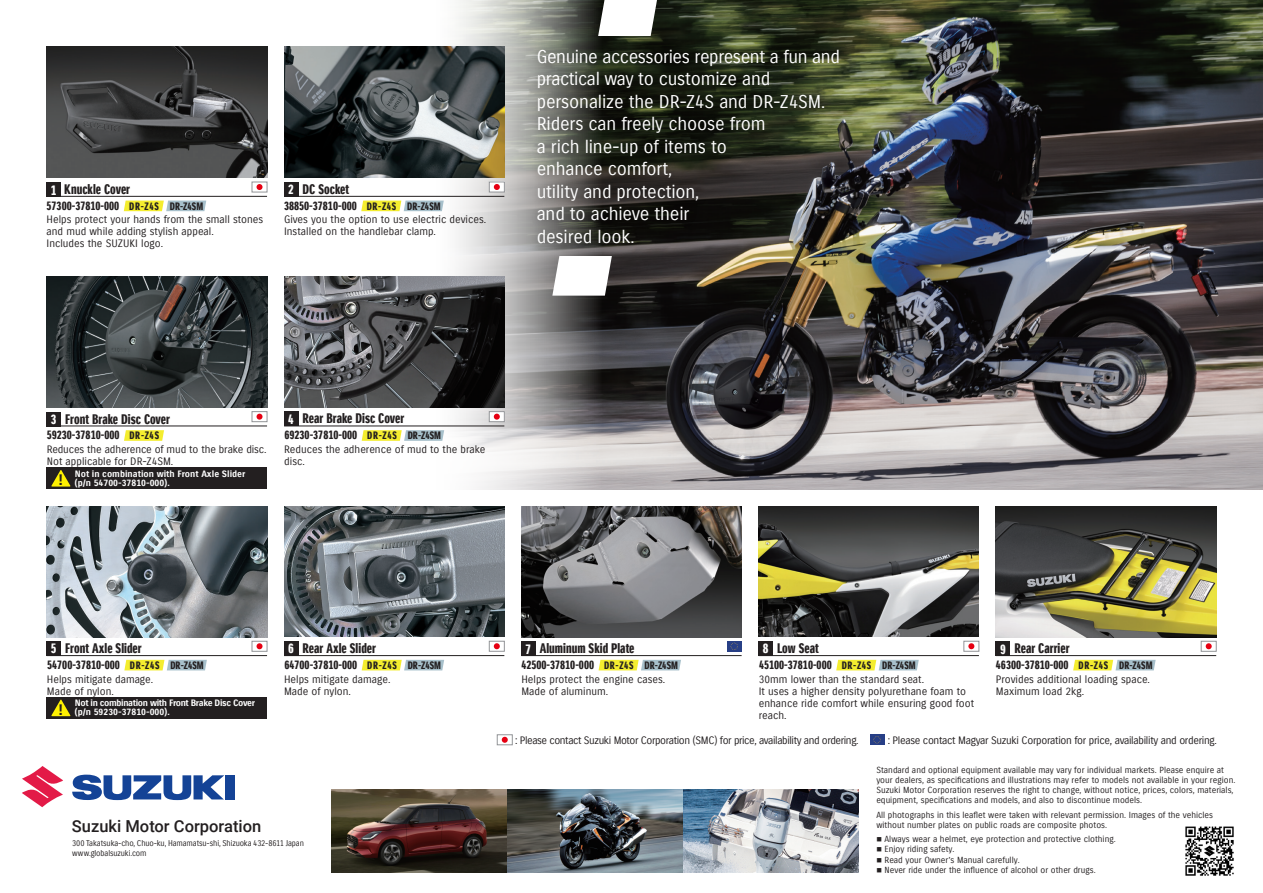
<style>
.page{position:relative;width:1263px;height:893px;background:#fff}
.page>*{position:absolute;margin:0;border:0;box-sizing:border-box;transform-origin:0 0}
.t1{font:18px/22.5px "Suzuki PRO Regular";letter-spacing:-.01em;color:#fff}
.t2{font:500 16.5px "Roboto";color:#231f20}
.t3{font:13.5px "Suzuki PRO Headline";color:#231f20}
.t4{font:13.5px "Suzuki PRO Headline";color:#fff}
.t5{font:12px "Suzuki PRO Headline";color:#231f20}
.t6{font:10.5px/12px "Suzuki PRO Regular";color:#231f20}
.t7{font:10.5px "Suzuki PRO Regular";letter-spacing:-.04em;color:#231f20}
.t8{font:10.5px "Suzuki PRO Regular";letter-spacing:-.03em;color:#231f20}
.t9{font:10.5px "Suzuki PRO Headline";color:#231f20}
.t10{font:9px/9px "Suzuki PRO Bold";letter-spacing:-.04em;color:#fff}
.t11{font:9px/9px "Suzuki PRO Bold";color:#fff}
.t12{font:8.55px/10.2px "Suzuki PRO Regular";color:#231f20}
.t13{font:8.1px/9.8px "Suzuki PRO Regular";letter-spacing:-.015em;color:#231f20;scale:.95 1}
.s1{color:#fff}
.s2{font-size:10.5px}
.s3{font-family:"Suzuki PRO Headline";font-size:14.85px;color:#231f20}
</style>
<div class="page">
<img style="left:331px;top:790px;width:527px;height:82px">
<svg style="left:22px;top:766px;width:41px;height:41px"></svg>
<div style="left:226px;top:775px;width:9px;height:24px;background:#144396"></div>
<svg style="left:72px;top:775px;width:152px;height:25px"></svg>
<img style="left:602px;top:0;width:661px;height:489px">
<svg style="left:432px;top:0;width:170px;height:745px"></svg>
<img style="left:1185px;top:826px;width:49px;height:50px">
<img style="left:284px;top:47px;width:220px;height:131px">
<hr style="left:284px;top:196px;width:220px;height:1px;background:#231f20">
<svg style="left:361px;top:201px;width:83px;height:10px"></svg>
<div style="left:284px;top:182px;width:14px;height:14px;background:#231f20"></div>
<svg style="left:491px;top:184px;width:12px;height:6px"></svg>
<div style="left:489px;top:182px;width:16px;height:10px;border:1px solid #939598"></div>
<img style="left:759px;top:506px;width:220px;height:131px">
<hr style="left:759px;top:655px;width:220px;height:1px;background:#231f20">
<svg style="left:836px;top:660px;width:83px;height:10px"></svg>
<div style="left:759px;top:642px;width:14px;height:14px;background:#231f20"></div>
<svg style="left:968px;top:643px;width:7px;height:6px"></svg>
<div style="left:964px;top:641px;width:15px;height:10px;border:1px solid #939598"></div>
<img style="left:284px;top:506px;width:220px;height:131px">
<hr style="left:284px;top:655px;width:220px;height:1px;background:#231f20">
<svg style="left:362px;top:660px;width:82px;height:10px"></svg>
<div style="left:284px;top:642px;width:14px;height:14px;background:#231f20"></div>
<svg style="left:491px;top:643px;width:11px;height:6px"></svg>
<div style="left:489px;top:641px;width:15px;height:10px;border:1px solid #939598"></div>
<img style="left:47px;top:506px;width:220px;height:131px">
<hr style="left:47px;top:655px;width:220px;height:1px;background:#231f20">
<svg style="left:124px;top:660px;width:83px;height:10px"></svg>
<div style="left:47px;top:642px;width:14px;height:14px;background:#231f20"></div>
<div style="left:47px;top:697px;width:220px;height:22px;background:#231f20"></div>
<svg style="left:51px;top:699px;width:20px;height:17px"></svg>
<svg style="left:256px;top:643px;width:7px;height:6px"></svg>
<div style="left:252px;top:641px;width:15px;height:10px;border:1px solid #939598"></div>
<img style="left:284px;top:276px;width:220px;height:131px">
<hr style="left:284px;top:426px;width:220px;height:1px;background:#231f20">
<svg style="left:362px;top:430px;width:82px;height:11px"></svg>
<div style="left:284px;top:412px;width:14px;height:14px;background:#231f20"></div>
<svg style="left:491px;top:413px;width:11px;height:7px"></svg>
<div style="left:489px;top:411px;width:15px;height:11px;border:1px solid #939598"></div>
<img style="left:47px;top:276px;width:220px;height:131px">
<hr style="left:47px;top:426px;width:220px;height:1px;background:#231f20">
<svg style="left:124px;top:430px;width:40px;height:11px"></svg>
<div style="left:47px;top:412px;width:14px;height:14px;background:#231f20"></div>
<div style="left:47px;top:467px;width:220px;height:22px;background:#231f20"></div>
<svg style="left:51px;top:470px;width:20px;height:17px"></svg>
<svg style="left:256px;top:413px;width:7px;height:7px"></svg>
<div style="left:252px;top:411px;width:15px;height:11px;border:1px solid #939598"></div>
<img style="left:996px;top:506px;width:220px;height:131px">
<hr style="left:996px;top:655px;width:220px;height:1px;background:#231f20">
<svg style="left:1073px;top:660px;width:83px;height:10px"></svg>
<div style="left:996px;top:642px;width:14px;height:14px;background:#231f20"></div>
<svg style="left:1205px;top:643px;width:7px;height:6px"></svg>
<div style="left:1201px;top:641px;width:15px;height:10px;border:1px solid #939598"></div>
<img style="left:47px;top:47px;width:220px;height:131px">
<svg style="left:124px;top:201px;width:82px;height:10px"></svg>
<div style="left:47px;top:183px;width:14px;height:14px;background:#231f20"></div>
<hr style="left:47px;top:196px;width:220px;height:1px;background:#231f20">
<svg style="left:256px;top:184px;width:7px;height:6px"></svg>
<div style="left:252px;top:182px;width:15px;height:10px;border:1px solid #939598"></div>
<svg style="left:499px;top:736px;width:11px;height:7px"></svg>
<div style="left:497px;top:734px;width:15px;height:11px;border:1px solid #939598"></div>
<div style="left:869px;top:735px;width:15px;height:10px;background:#273f86"></div>
<svg style="left:873px;top:736px;width:8px;height:8px"></svg>
<img style="left:521px;top:506px;width:221px;height:131px">
<hr style="left:521px;top:655px;width:221px;height:1px;background:#231f20">
<svg style="left:599px;top:660px;width:82px;height:10px"></svg>
<div style="left:521px;top:642px;width:14px;height:14px;background:#231f20"></div>
<div style="left:727px;top:641px;width:15px;height:10px;background:#273f86"></div>
<svg style="left:730px;top:642px;width:8px;height:8px"></svg>
<svg style="left:552px;top:0;width:107px;height:296px"></svg>
<img style="left:525px;top:35px;width:334px;height:227px">
<h3 class="t3" style="left:51px;top:181px;width:81px"><span class="s1">1</span> Knuckle Cover</h3>
<h3 class="t5" style="left:47px;top:198px;width:158px">57300-37810-000 <span class="s2">DR-Z4S DR-Z4SM</span></h3>
<p class="t6" style="left:47px;top:214px;width:218px">Helps protect your hands from the small stones and mud while adding stylish appeal.<br>Includes the SUZUKI logo.</p>
<h3 class="t3" style="left:303px;top:181px;width:48px">DC Socket</h3>
<h3 class="t5" style="left:284px;top:198px;width:158px">38850-37810-000 <span class="s2">DR-Z4S DR-Z4SM</span></h3>
<h3 class="t4" style="left:288px;top:181px;width:7px">2</h3>
<p class="t6" style="left:284px;top:214px;width:204px">Gives you the option to use electric devices.<br>Installed on the handlebar clamp.</p>
<p class="t1" style="left:537px;top:45px;width:305px">Genuine accessories represent a fun and practical way to customize and personalize the DR-Z4S and DR-Z4SM.<br>Riders can freely choose from<br>a rich line-up of items to<br>enhance comfort,<br>utility and protection,<br>and to achieve their<br>desired look.</p>
<h3 class="t3" style="left:51px;top:411px;width:121px"><span class="s1">3</span> Front Brake Disc Cover</h3>
<p class="t6" style="left:47px;top:443px;width:221px">Reduces the adherence of mud to the brake disc.<br>Not applicable for DR-Z4SM.</p>
<p class="t11" style="left:59px;top:469px;width:188px;text-indent:16px">Not in combination with Front Axle Slider <span class="s3">!</span> (p/n 54700-37810-000).</p>
<h3 class="t5" style="left:47px;top:428px;width:114px">59230-37810-000 <span class="s2">DR-Z4S</span></h3>
<h3 class="t3" style="left:303px;top:410px;width:103px">Rear Brake Disc Cover</h3>
<h3 class="t5" style="left:284px;top:428px;width:158px">69230-37810-000 <span class="s2">DR-Z4S DR-Z4SM</span></h3>
<h3 class="t4" style="left:288px;top:411px;width:7px">4</h3>
<p class="t6" style="left:284px;top:443px;width:203px">Reduces the adherence of mud to the brake disc.</p>
<h3 class="t3" style="left:65px;top:640px;width:78px">Front Axle Slider</h3>
<h3 class="t5" style="left:47px;top:657px;width:158px">54700-37810-000 <span class="s2">DR-Z4S DR-Z4SM</span></h3>
<h3 class="t4" style="left:51px;top:640px;width:7px">5</h3>
<p class="t6" style="left:47px;top:673px;width:108px">Helps mitigate damage.<br>Made of nylon.</p>
<p class="t10" style="left:59px;top:699px;width:197px;text-indent:16px">Not in combination with Front Brake Disc Cover <span class="s3">!</span> (p/n 59230-37810-000).</p>
<h3 class="t3" style="left:303px;top:640px;width:75px">Rear Axle Slider</h3>
<h3 class="t4" style="left:763px;top:640px;width:7px">8</h3>
<h3 class="t5" style="left:284px;top:657px;width:158px">64700-37810-000 <span class="s2">DR-Z4S DR-Z4SM</span></h3>
<h3 class="t3" style="left:777px;top:640px;width:43px">Low Seat</h3>
<h3 class="t3" style="left:525px;top:640px;width:111px"><span class="s1">7</span> Aluminum Skid Plate</h3>
<p class="t6" style="left:521px;top:673px;width:145px">Helps protect the engine cases.<br>Made of aluminum.</p>
<h3 class="t4" style="left:288px;top:640px;width:7px">6</h3>
<p class="t6" style="left:284px;top:673px;width:108px">Helps mitigate damage.<br>Made of nylon.</p>
<h3 class="t5" style="left:759px;top:657px;width:74px">45100-37810-000</h3>
<h3 class="t5" style="left:521px;top:657px;width:158px">42500-37810-000 <span class="s2">DR-Z4S DR-Z4SM</span></h3>
<p class="t9" style="left:842px;top:659px;width:75px">DR-Z4S DR-Z4SM</p>
<p class="t6" style="left:759px;top:673px;width:217px">30mm lower than the standard seat.<br>It uses a higher density polyurethane foam to enhance ride comfort while ensuring good foot reach.</p>
<h3 class="t3" style="left:1000px;top:640px;width:71px"><span class="s1">9</span> Rear Carrier</h3>
<p class="t6" style="left:996px;top:673px;width:156px">Provides additional loading space.<br>Maximum load 2kg.</p>
<h3 class="t5" style="left:996px;top:657px;width:158px">46300-37810-000 <span class="s2">DR-Z4S DR-Z4SM</span></h3>
<p class="t7" style="left:515px;top:734px;width:345px">: Please contact Suzuki Motor Corporation (SMC) for price, availability and ordering.</p>
<p class="t8" style="left:888px;top:734px;width:331px">: Please contact Magyar Suzuki Corporation for price, availability and ordering.</p>
<h2 class="t2" style="left:72px;top:815px;width:191px">Suzuki Motor Corporation</h2>
<p class="t13" style="left:72px;top:838px;width:245px">300 Takatsuka-cho, Chuo-ku, Hamamatsu-shi, Shizuoka 432-8611 Japan www.globalsuzuki.com</p>
<p class="t12" style="left:876px;top:764px;width:361px">Standard and optional equipment available may vary for individual markets. Please enquire at your dealers, as specifications and illustrations may refer to models not available in your region.<br>Suzuki Motor Corporation reserves the right to change, without notice, prices, colors, materials, equipment, specifications and models, and also to discontinue models.</p>
<p class="t12" style="left:876px;top:809px;width:338px">All photographs in this leaflet were taken with relevant permission. Images of the vehicles without number plates on public roads are composite photos.</p>
<p class="t12" style="left:876px;top:834px;width:241px">■ Always wear a helmet, eye protection and protective clothing.</p>
<p class="t12" style="left:876px;top:844px;width:80px">■ Enjoy riding safety.</p>
<p class="t12" style="left:876px;top:855px;width:145px">■ Read your Owner’s Manual carefully.</p>
<p class="t12" style="left:876px;top:865px;width:221px">■ Never ride under the influence of alcohol or other drugs.</p>
</div>
